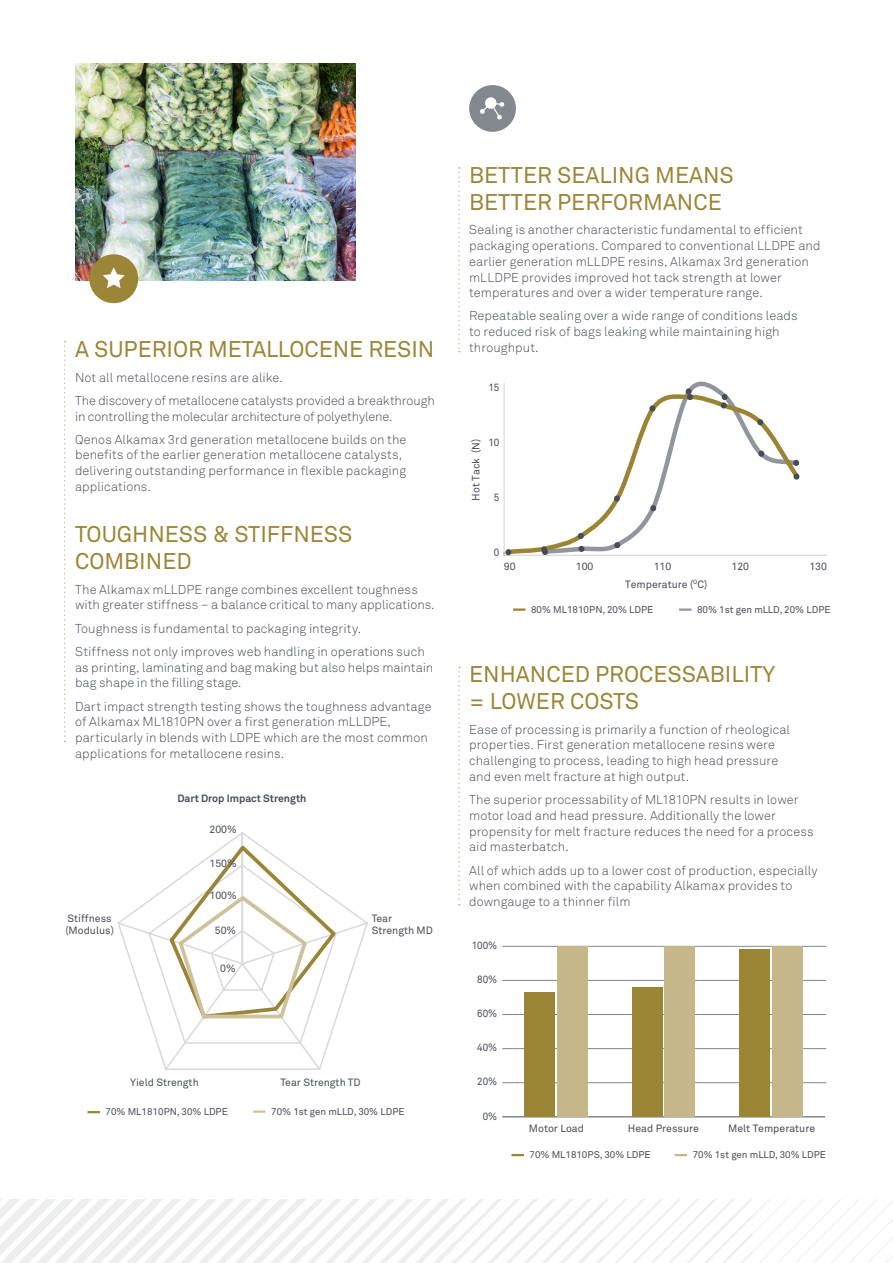
<style>
.page{position:relative;width:893px;height:1263px;background:#fff}
.page>*{position:absolute;margin:0;border:0;box-sizing:border-box;transform-origin:0 0}
.Heading_1__before{font:22.5px/27px "Akkurat";color:#9b8536}
.Heading_1{font:22.5px "Akkurat";color:#9b8536}
.Body{font:300 12.75px/15.8px "Akkurat";letter-spacing:.005em;color:#464b54}
.t1{font:10.5px/12.6px "Akkurat";color:#474c55}
.t2{font:10.5px "Akkurat";color:#464b54}
.t3{font:10.5px "Akkurat";color:#464b54;scale:.94 1}
.t4{font:700 10.5px "Akkurat";color:#474c55}
.t5{font:9.75px "Akkurat";color:#474c55}
.s1{color:#464c55}
</style>
<div class="page">
<svg style="left:64px;top:341px;width:2px;height:401px"></svg>
<img style="left:75px;top:64px;width:281px;height:217px">
<div style="left:89px;top:254px;width:49px;height:49px;background:#9b8536;border-radius:50%"></div>
<svg style="left:103px;top:267px;width:22px;height:21px"></svg>
<svg style="left:0;top:1199px;width:893px;height:64px"></svg>
<svg style="left:88px;top:1111px;width:12px;height:2px"></svg>
<svg style="left:253px;top:1110px;width:13px;height:3px"></svg>
<svg style="left:117px;top:832px;width:251px;height:238px"></svg>
<svg style="left:166px;top:842px;width:173px;height:178px"></svg>
<div style="left:469px;top:85px;width:47px;height:47px;background:#82888e;border-radius:50%"></div>
<svg style="left:480px;top:97px;width:25px;height:23px"></svg>
<svg style="left:458px;top:167px;width:2px;height:185px"></svg>
<svg style="left:458px;top:667px;width:2px;height:238px"></svg>
<svg style="left:511px;top:1154px;width:13px;height:2px"></svg>
<svg style="left:675px;top:1154px;width:12px;height:2px"></svg>
<hr style="left:502px;top:1116px;width:323px;height:1px;background:#82888e">
<hr style="left:502px;top:1082px;width:324px;height:1px;background:#82888e">
<hr style="left:502px;top:1048px;width:324px;height:1px;background:#82888e">
<hr style="left:502px;top:1014px;width:324px;height:1px;background:#82888e">
<hr style="left:502px;top:980px;width:324px;height:1px;background:#82888e">
<hr style="left:502px;top:946px;width:324px;height:1px;background:#82888e">
<div style="left:557px;top:946px;width:30px;height:171px;background:#c6b78a"></div>
<div style="left:665px;top:946px;width:30px;height:171px;background:#c6b78a"></div>
<div style="left:772px;top:946px;width:30px;height:171px;background:#c6b78a"></div>
<div style="left:524px;top:992px;width:30px;height:125px;background:#9a8535"></div>
<div style="left:632px;top:987px;width:30px;height:130px;background:#9a8535"></div>
<div style="left:740px;top:950px;width:30px;height:167px;background:#9a8535"></div>
<hr style="left:504px;top:555px;width:323px;height:1px;background:#d7dadc">
<hr style="left:503px;top:383px;width:2px;height:172px;background:#d7dadc">
<svg style="left:504px;top:386px;width:299px;height:170px"></svg>
<svg style="left:504px;top:549px;width:7px;height:6px"></svg>
<svg style="left:578px;top:546px;width:6px;height:6px"></svg>
<svg style="left:614px;top:542px;width:6px;height:6px"></svg>
<svg style="left:649px;top:405px;width:6px;height:6px"></svg>
<svg style="left:793px;top:460px;width:6px;height:6px"></svg>
<svg style="left:757px;top:419px;width:7px;height:7px"></svg>
<svg style="left:793px;top:473px;width:7px;height:7px"></svg>
<svg style="left:758px;top:450px;width:7px;height:7px"></svg>
<svg style="left:685px;top:388px;width:8px;height:12px"></svg>
<svg style="left:721px;top:394px;width:7px;height:14px"></svg>
<div style="left:614px;top:495px;width:6px;height:7px;background:#474c55;border-radius:50%"></div>
<svg style="left:650px;top:505px;width:6px;height:6px"></svg>
<svg style="left:578px;top:533px;width:6px;height:6px"></svg>
<div style="left:541px;top:546px;width:6px;height:7px;background:#474c55;border-radius:50%"></div>
<svg style="left:542px;top:549px;width:6px;height:6px"></svg>
<svg style="left:513px;top:608px;width:12px;height:3px"></svg>
<svg style="left:679px;top:608px;width:12px;height:3px"></svg>
<p class="Heading_1" style="left:75px;top:335px;width:361px">A SUPERIOR METALLOCENE RESIN</p>
<p class="Body" style="left:75px;top:369px;width:209px">Not all metallocene resins are alike.</p>
<p class="Body" style="left:75px;top:392px;width:361px">The discovery of metallocene catalysts provided a breakthrough in controlling the molecular architecture of polyethylene.</p>
<p class="Body" style="left:75px;top:431px;width:333px">Qenos Alkamax 3rd generation metallocene builds on the benefits of the earlier generation metallocene catalysts, delivering outstanding performance in flexible packaging applications.</p>
<p class="Heading_1__before" style="left:75px;top:521px;width:279px">TOUGHNESS &amp; STIFFNESS<br>COMBINED</p>
<p class="Body" style="left:75px;top:581px;width:361px">The Alkamax mLLDPE range combines excellent toughness with greater stiffness – a balance critical to many applications.</p>
<p class="Body" style="left:75px;top:620px;width:287px">Toughness is fundamental to packaging integrity.</p>
<p class="Body" style="left:75px;top:643px;width:360px">Stiffness not only improves web handling in operations such as printing, laminating and bag making but also helps maintain bag shape in the filling stage.</p>
<p class="Body" style="left:75px;top:698px;width:358px">Dart impact strength testing shows the toughness advantage of Alkamax ML1810PN over a first generation mLLDPE, particularly in blends with LDPE which are the most common applications for metallocene resins.</p>
<p class="t4" style="left:177px;top:792px;width:131px">Dart Drop Impact Strength</p>
<p class="t1" style="left:209px;top:823px;width:29px">200%</p>
<p class="t1" style="left:65px;top:912px;width:50px">Stiffness (Modulus)</p>
<p class="t1" style="left:209px;top:856px;width:29px">150%</p>
<p class="t1" style="left:209px;top:889px;width:29px">100%</p>
<p class="t1" style="left:215px;top:924px;width:23px">50%</p>
<p class="t1" style="left:220px;top:961px;width:17px">0%</p>
<p class="t1" style="left:372px;top:912px;width:63px">Tear<br>Strength MD</p>
<p class="t1" style="left:130px;top:1076px;width:70px">Yield Strength</p>
<p class="t1" style="left:281px;top:1076px;width:82px">Tear Strength TD</p>
<p class="t5" style="left:106px;top:1106px;width:124px">70% ML1810PN, 30% LDPE</p>
<p class="t5" style="left:271px;top:1106px;width:135px">70% 1st gen mLLD, 30% LDPE</p>
<p class="Heading_1__before" style="left:469px;top:161px;width:266px">BETTER SEALING MEANS<br>BETTER PERFORMANCE</p>
<p class="Body" style="left:469px;top:222px;width:353px">Sealing is another characteristic fundamental to efficient packaging operations. Compared to conventional LLDPE and earlier generation mLLDPE resins, Alkamax 3rd generation mLLDPE provides improved hot tack strength at lower temperatures and over a wider temperature range.</p>
<p class="Body" style="left:469px;top:308px;width:330px">Repeatable sealing over a wide range of conditions leads to reduced risk of bags leaking while maintaining high throughput.</p>
<p class="t3" style="left:488px;top:380px;width:13px">15</p>
<p class="t2" style="left:469px;top:501px;width:63px;rotate:-90deg">Hot Tack (N)</p>
<p class="t3" style="left:488px;top:435px;width:13px">10</p>
<p class="t3" style="left:494px;top:490px;width:7px">5</p>
<p class="t3" style="left:494px;top:545px;width:7px">0</p>
<p class="t2" style="left:504px;top:560px;width:13px">90</p>
<p class="t2" style="left:576px;top:560px;width:19px">100</p>
<p class="t2" style="left:654px;top:560px;width:19px">110</p>
<p class="t2" style="left:731px;top:560px;width:19px">120</p>
<p class="t2" style="left:809px;top:560px;width:19px">130</p>
<p class="t5" style="left:531px;top:603px;width:124px">80% ML1810PN, 20% LDPE</p>
<p class="t5" style="left:697px;top:603px;width:135px">80% <span class="s1">1st gen mLLD</span>, 20% LDPE</p>
<p class="t2" style="left:625px;top:577px;width:84px">Temperature (<sup>O</sup>C)</p>
<p class="Heading_1__before" style="left:469px;top:661px;width:307px">ENHANCED PROCESSABILITY = LOWER COSTS</p>
<p class="Body" style="left:469px;top:721px;width:322px">Ease of processing is primarily a function of rheological properties. First generation metallocene resins were challenging to process, leading to high head pressure and even melt fracture at high output.</p>
<p class="Body" style="left:469px;top:792px;width:346px">The superior processability of ML1810PN results in lower motor load and head pressure. Additionally the lower propensity for melt fracture reduces the need for a process aid masterbatch.</p>
<p class="Body" style="left:469px;top:862px;width:350px">All of which adds up to a lower cost of production, especially when combined with the capability Alkamax provides to downgauge to a thinner film</p>
<p class="t3" style="left:472px;top:939px;width:29px">100%</p>
<p class="t3" style="left:477px;top:973px;width:23px">80%</p>
<p class="t3" style="left:477px;top:1007px;width:23px">60%</p>
<p class="t3" style="left:477px;top:1041px;width:23px">40%</p>
<p class="t3" style="left:477px;top:1075px;width:23px">20%</p>
<p class="t3" style="left:483px;top:1109px;width:17px">0%</p>
<p class="t2" style="left:529px;top:1121px;width:57px">Motor Load</p>
<p class="t2" style="left:628px;top:1121px;width:73px">Head Pressure</p>
<p class="t2" style="left:728px;top:1121px;width:89px">Melt Temperature</p>
<p class="t5" style="left:530px;top:1149px;width:123px">70% ML1810PS, 30% LDPE</p>
<p class="t5" style="left:693px;top:1149px;width:135px">70% <span class="s1">1st gen mLLD</span>, 30% LDPE</p>
</div>
